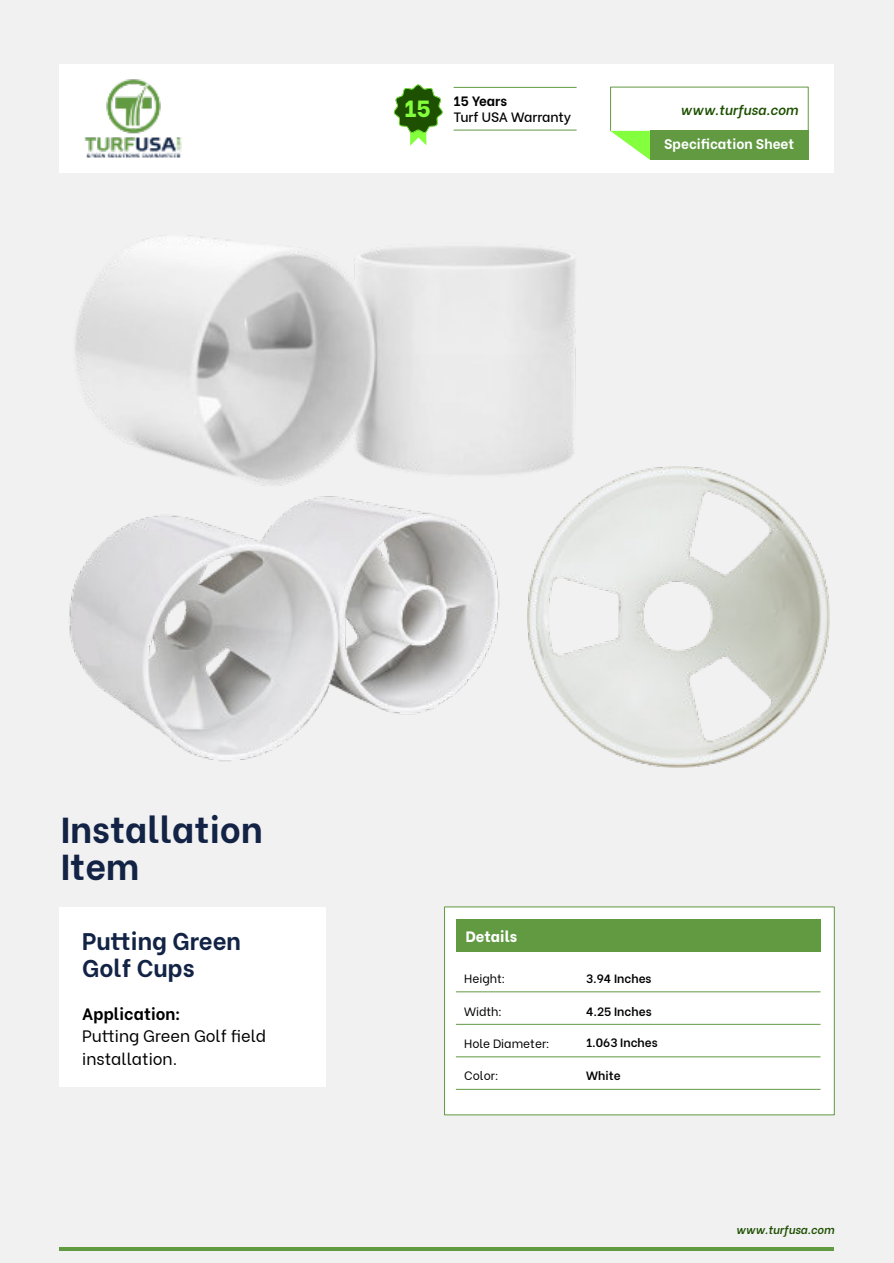
<style>
.page{position:relative;width:894px;height:1263px;background:#fff}
.page>*{position:absolute;margin:0;border:0;box-sizing:border-box;transform-origin:0 0}
.t1{font:700 36px/37.2px "Be Vietnam";color:#122345}
.t2{font:700 24px/27px "Be Vietnam";color:#122345}
.t3{font:800 23.4px "Be Vietnam";color:#83ff3d}
.t4{font:16.5px/22.5px "Be Vietnam";color:#000}
.t5{font:700 16.5px "Be Vietnam";color:#000}
.t6{font:800 15px "Be Vietnam";color:#fff}
.t7{font:700 13.8px "Be Vietnam";color:#fff}
.t8{font:500 13.5px "Be Vietnam";letter-spacing:-.005em;color:#000}
.t9{font:italic 600 13.5px "Be Vietnam";color:#1d5001}
.t10{font:700 13.5px "Be Vietnam";color:#000}
.t11{font:600 12px "Be Vietnam";color:#000}
.t12{font:12px "Be Vietnam";color:#000}
.t13{font:italic 600 11.25px "Be Vietnam";color:#1d5001}
</style>
<div class="page">
<div style="left:0;top:0;width:893px;height:1263px;background:#f1f1f1"></div>
<div style="left:59px;top:65px;width:775px;height:108px;background:#fff"></div>
<img style="left:85px;top:79px;width:97px;height:79px">
<svg style="left:393px;top:85px;width:49px;height:61px"></svg>
<hr style="left:453px;top:130px;width:123px;height:1px;background:#619a41">
<hr style="left:453px;top:87px;width:123px;height:1px;background:#619a41">
<div style="left:610px;top:87px;width:198px;height:44px;border:1px solid #619a41"></div>
<svg style="left:610px;top:131px;width:39px;height:28px"></svg>
<div style="left:649px;top:131px;width:159px;height:29px;background:#619a41"></div>
<img style="left:75px;top:235px;width:501px;height:238px">
<img style="left:527px;top:466px;width:301px;height:302px">
<img style="left:69px;top:387px;width:450px;height:375px">
<svg style="left:72px;top:604px;width:29px;height:62px;background:#d4d3d5"></svg>
<div style="left:59px;top:907px;width:266px;height:179px;background:#fff"></div>
<div style="left:444px;top:907px;width:390px;height:208px;background:#fff"></div>
<div style="left:455px;top:919px;width:365px;height:33px;background:#619a41"></div>
<hr style="left:455px;top:991px;width:365px;height:1px;background:#619a41">
<hr style="left:455px;top:1024px;width:365px;height:1px;background:#619a41">
<hr style="left:455px;top:1089px;width:365px;height:1px;background:#619a41">
<hr style="left:455px;top:1056px;width:365px;height:1px;background:#619a41">
<hr style="left:59px;top:1247px;width:775px;height:4px;background:#619a41">
<h3 class="t3" style="left:404px;top:89px;width:28px">15</h3>
<p class="t10" style="left:453px;top:90px;width:55px">15 Years</p>
<p class="t8" style="left:453px;top:106px;width:119px">Turf USA Warranty</p>
<p class="t9" style="left:680px;top:98px;width:119px">www.turfusa.com</p>
<p class="t7" style="left:663px;top:133px;width:132px">Specification Sheet</p>
<h1 class="t1" style="left:61px;top:807px;width:203px">Installation<br>Item</h1>
<h2 class="t2" style="left:82px;top:925px;width:160px">Putting Green<br>Golf Cups</h2>
<h3 class="t5" style="left:82px;top:1000px;width:100px">Application:</h3>
<h3 class="t4" style="left:82px;top:1023px;width:185px">Putting Green Golf field installation.</h3>
<p class="t6" style="left:465px;top:924px;width:53px">Details</p>
<p class="t12" style="left:464px;top:968px;width:43px">Height:</p>
<p class="t11" style="left:585px;top:968px;width:67px">3.94 Inches</p>
<p class="t12" style="left:464px;top:1002px;width:39px">Width:</p>
<p class="t11" style="left:585px;top:1002px;width:67px">4.25 Inches</p>
<p class="t12" style="left:464px;top:1034px;width:87px">Hole Diameter:</p>
<p class="t11" style="left:585px;top:1032px;width:73px">1.063 Inches</p>
<p class="t12" style="left:464px;top:1066px;width:36px">Color:</p>
<p class="t11" style="left:585px;top:1066px;width:36px">White</p>
<p class="t13" style="left:736px;top:1220px;width:99px">www.turfusa.com</p>
</div>
